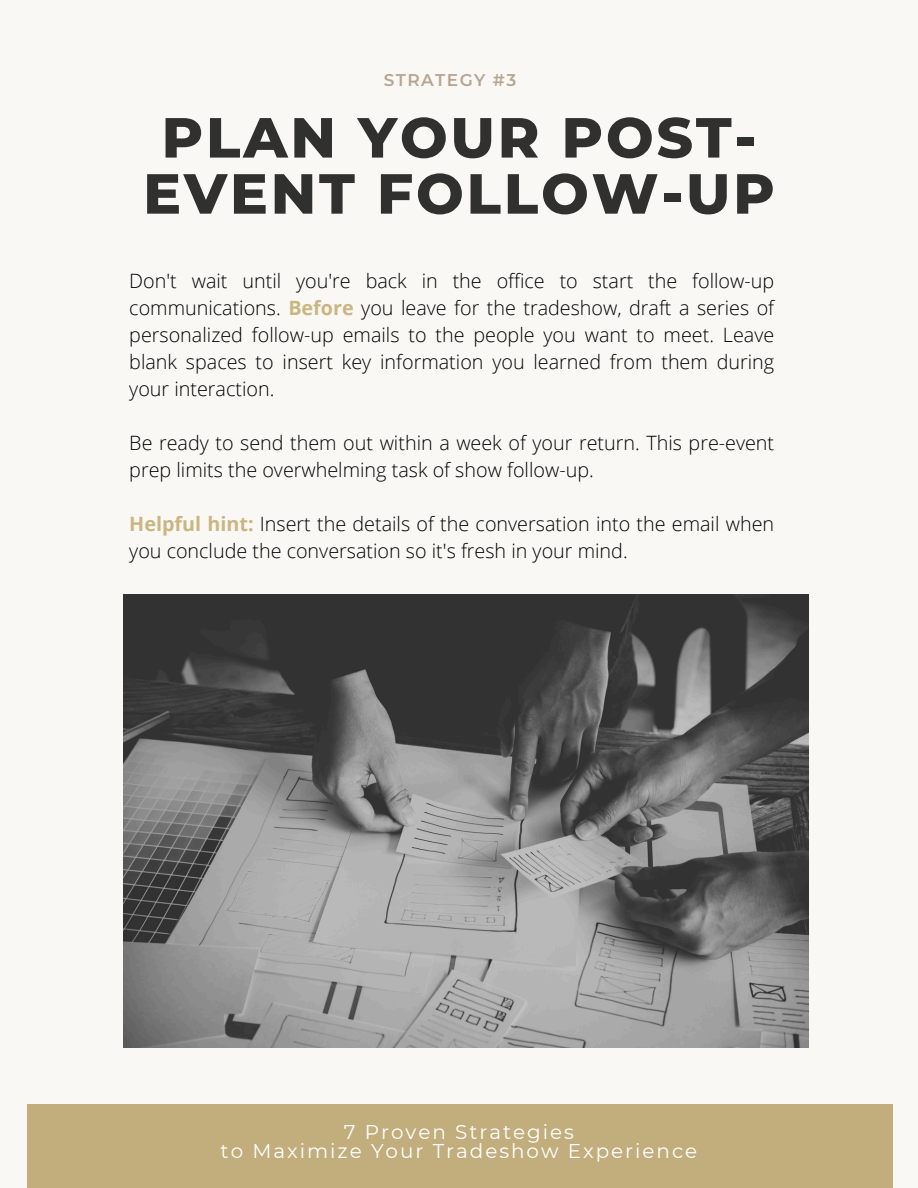
<style>
.page{position:relative;width:918px;height:1188px;background:#faf8f4}
.page>*{position:absolute;margin:0;border:0;box-sizing:border-box;transform-origin:0 0}
.t1{font:800 56.4px/56.1px "Montserrat";letter-spacing:.05em;color:#010101;text-align:center}
.t2{font:19.95px/19.2px "Montserrat";letter-spacing:.1em;color:#fff;text-align:center}
.t3{font:300 19.8px/27px "Open Sans";color:#010101}
.t4{font:600 16.95px "Montserrat";letter-spacing:.085em;color:#b6a593}
.s1{font-weight:700;color:#cab681}
</style>
<div class="page">
<div style="left:27px;top:1104px;width:866px;height:84px;background:#c1ae7c"></div>
<img style="left:123px;top:594px;width:685px;height:453px">
<h1 class="t4" style="left:384px;top:69px;width:134px">STRATEGY #3</h1>
<h1 class="t1" style="left:143px;top:109px;width:633px">PLAN YOUR POST-<br>EVENT FOLLOW-UP</h1>
<p class="t3" style="left:129px;top:267px;width:646px;text-align:justify">Don't wait until you're back in the office to start the follow-up communications. <span class="s1">Before</span> you leave for the tradeshow, draft a series of personalized follow-up emails to the people you want to meet. Leave blank spaces to insert key information you learned from them during your interaction.</p>
<p class="t3" style="left:129px;top:429px;width:646px">Be ready to send them out within a week of your return. This pre-event prep limits the overwhelming task of show follow-up.</p>
<p class="t3" style="left:129px;top:510px;width:646px"><span class="s1">Helpful hint:</span> Insert the details of the conversation into the email when you conclude the conversation so it's fresh in your mind.</p>
<p class="t2" style="left:221px;top:1122px;width:478px">7 Proven Strategies<br>to Maximize Your Tradeshow Experience</p>
</div>
